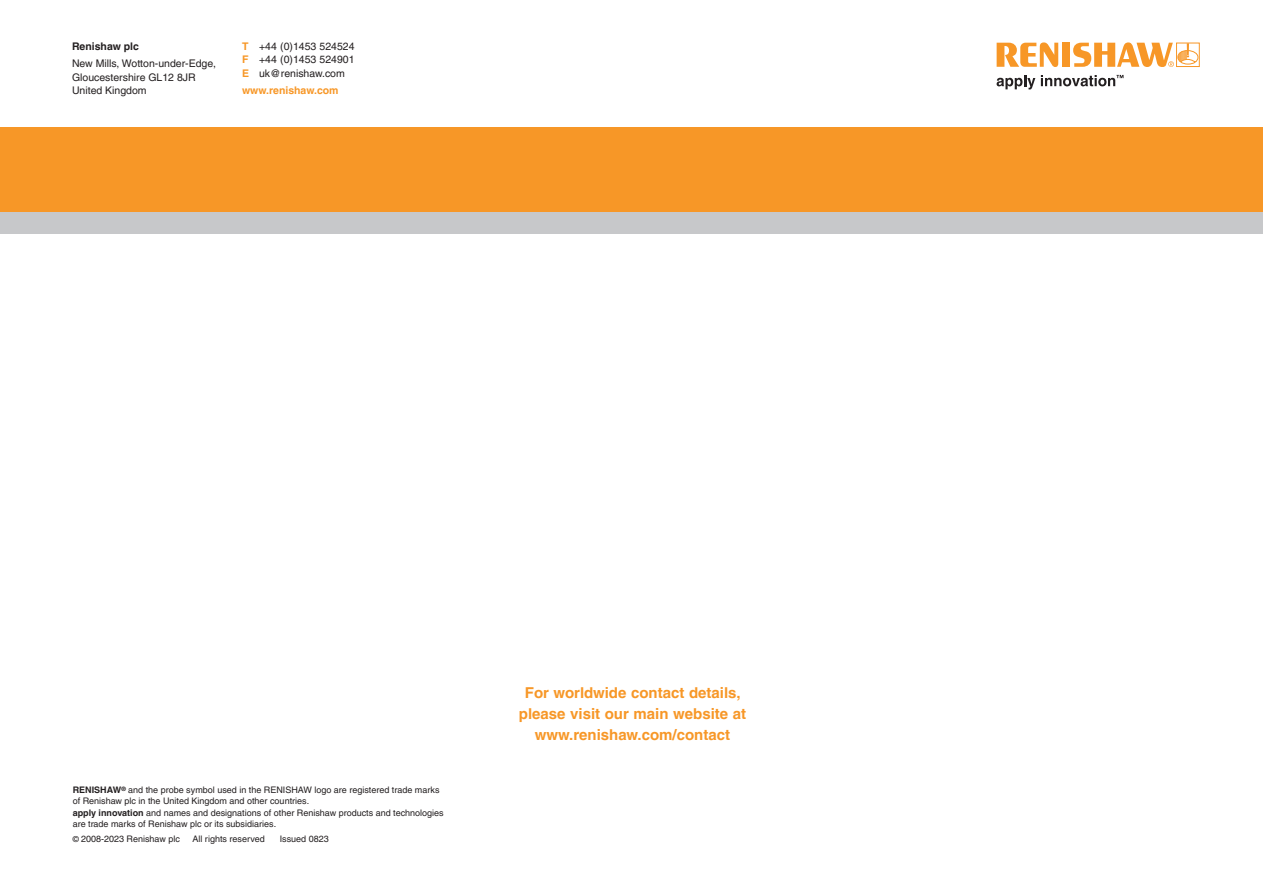
<style>
.page{position:relative;width:1263px;height:893px;background:#fff}
.page>*{position:absolute;margin:0;border:0;box-sizing:border-box;transform-origin:0 0}
.t1{font:700 15px/21px "Helvetica LT Pro";color:#f79727;text-align:center}
.t2{font:10.5px/13.5px "Helvetica LT Pro";color:#231f20}
.t3{font:700 10.5px "Helvetica LT Pro";color:#f79727}
.t4{font:700 10.5px "Helvetica LT Pro";color:#231f20}
.t5{font:9px/10.5px "Helvetica LT Pro";color:#231f20}
.s1{font-weight:700;color:#f79727}
.s2{font-weight:700}
.s3{font-size:8.25px}
</style>
<div class="page">
<div style="left:1px;top:127px;width:1262px;height:85px;background:#f79727"></div>
<div style="left:1px;top:212px;width:1262px;height:22px;background:#c7c8ca"></div>
<svg style="left:997px;top:42px;width:61px;height:25px"></svg>
<div style="left:1062px;top:43px;width:8px;height:24px;background:#f79727"></div>
<svg style="left:996px;top:75px;width:39px;height:14px"></svg>
<div style="left:1176px;top:43px;width:24px;height:24px;border:1px solid #f79727"></div>
<svg style="left:1073px;top:42px;width:125px;height:25px"></svg>
<svg style="left:1041px;top:75px;width:82px;height:11px"></svg>
<p class="t4" style="left:72px;top:39px;width:68px">Renishaw plc</p>
<p class="t2" style="left:72px;top:57px;width:146px">New Mills, Wotton-under-Edge,<br>Gloucestershire GL12 8JR<br>United Kingdom</p>
<p class="t2" style="left:242px;top:39px;width:114px"><span class="s1">T</span> +44 (0)1453 524524</p>
<p class="t2" style="left:242px;top:53px;width:114px"><span class="s1">F</span> +44 (0)1453 524901</p>
<p class="t2" style="left:242px;top:66px;width:104px"><span class="s1">E</span> uk@renishaw.com</p>
<p class="t3" style="left:242px;top:84px;width:98px">www.renishaw.com</p>
<p class="t5" style="left:73px;top:785px;width:368px"><span class="s2">RENISHAW</span><sup>®</sup> and the probe symbol used in the RENISHAW logo are registered trade marks of Renishaw plc in the United Kingdom and other countries.</p>
<p class="t5" style="left:73px;top:808px;width:372px"><span class="s2">apply innovation</span> and names and designations of other Renishaw products and technologies are trade marks of Renishaw plc or its subsidiaries.</p>
<p class="t5" style="left:73px;top:833px;width:109px"><span class="s3">©</span> 2008-2023 Renishaw plc</p>
<p class="t5" style="left:192px;top:833px;width:74px">All rights reserved</p>
<p class="t5" style="left:280px;top:833px;width:51px">Issued 0823</p>
<p class="t1" style="left:519px;top:682px;width:229px">For worldwide contact details, please visit our main website at www.renishaw.com/contact</p>
</div>
